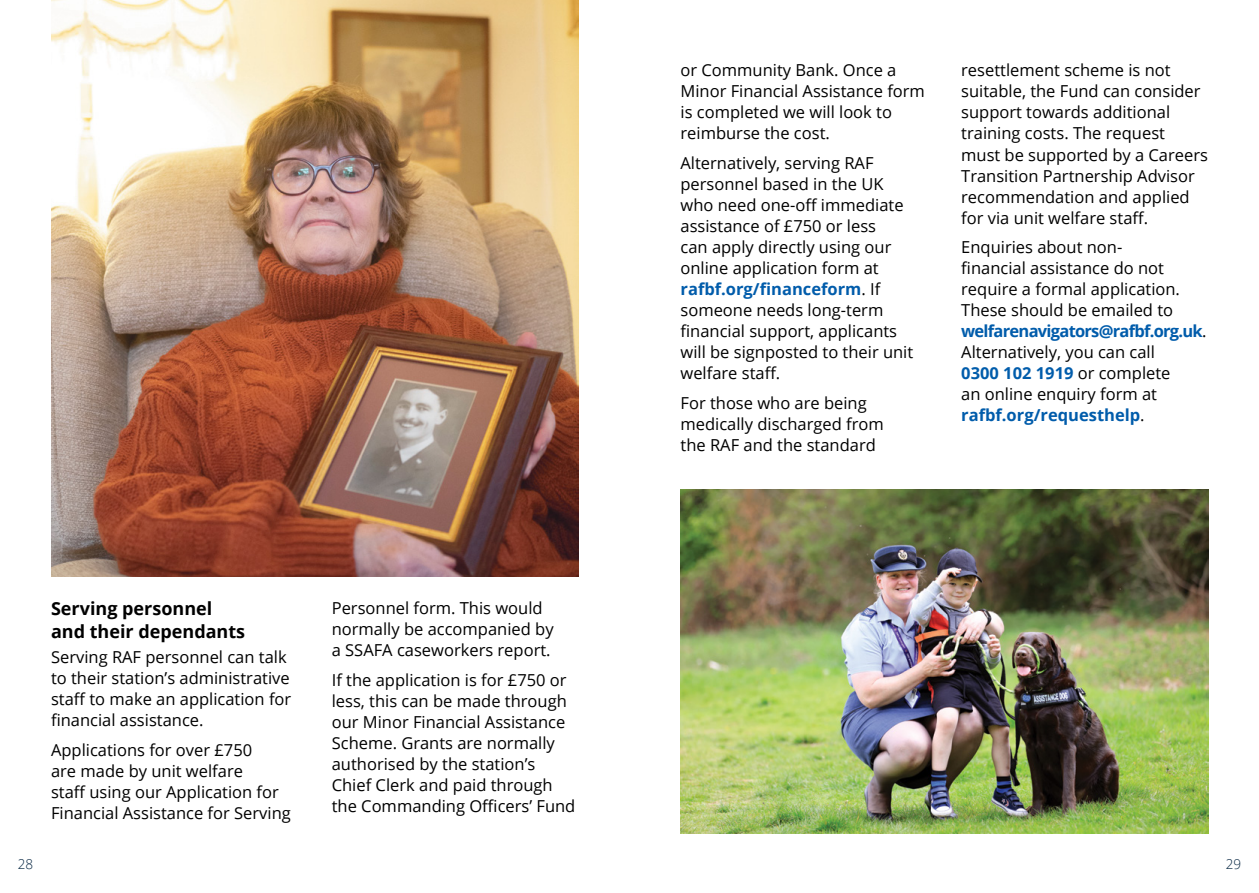
<style>
.page{position:relative;width:1259px;height:893px;background:#fff}
.page>*{position:absolute;margin:0;border:0;box-sizing:border-box;transform-origin:0 0}
.t1{font:700 18px/22.5px "Open Sans";color:#000}
.t2{font:16.5px/21px "Open Sans";color:#000}
.t3{font:300 13.5px "Open Sans";color:#042440}
.s1{font-weight:700;color:#005cab}
</style>
<div class="page">
<img style="left:51px;top:0;width:527px;height:576px">
<img style="left:680px;top:489px;width:528px;height:344px">
<p class="t1" style="left:51px;top:597px;width:196px">Serving personnel and their dependants</p>
<p class="t2" style="left:51px;top:646px;width:242px">Serving RAF personnel can talk to their station’s administrative staff to make an application for financial assistance.</p>
<p class="t2" style="left:51px;top:739px;width:241px">Applications for over £750<br>are made by unit welfare<br>staff using our Application for<br>Financial Assistance for Serving</p>
<p class="t2" style="left:332px;top:597px;width:223px">Personnel form. This would normally be accompanied by a SSAFA caseworkers report.</p>
<p class="t2" style="left:332px;top:669px;width:245px">If the application is for £750 or less, this can be made through our Minor Financial Assistance<br>Scheme. Grants are normally authorised by the station’s<br>Chief Clerk and paid through the Commanding Officers’ Fund</p>
<p class="t2" style="left:680px;top:59px;width:246px">or Community Bank. Once a<br>Minor Financial Assistance form is completed we will look to reimburse the cost.</p>
<p class="t2" style="left:680px;top:152px;width:234px">Alternatively, serving RAF personnel based in the UK who need one-off immediate assistance of £750 or less<br>can apply directly using our online application form at <span class="s1">rafbf.org/financeform</span>. If someone needs long-term financial support, applicants will be signposted to their unit welfare staff.</p>
<p class="t2" style="left:680px;top:392px;width:205px">For those who are being medically discharged from the RAF and the standard</p>
<p class="t2" style="left:961px;top:60px;width:248px">resettlement scheme is not suitable, the Fund can consider support towards additional training costs. The request must be supported by a Careers<br>Transition Partnership Advisor recommendation and applied for via unit welfare staff.</p>
<p class="t2" style="left:961px;top:236px;width:247px">Enquiries about non-<br>financial assistance do not require a formal application.<br>These should be emailed to <span class="s1">welfarenavigators@rafbf.org.uk</span>.<br>Alternatively, you can call<br><span class="s1">0300 102 1919</span> or complete<br>an online enquiry form at <span class="s1">rafbf.org/requesthelp</span>.</p>
<p class="t3" style="left:18px;top:855px;width:17px">28</p>
<p class="t3" style="left:1225px;top:855px;width:17px">29</p>
</div>
